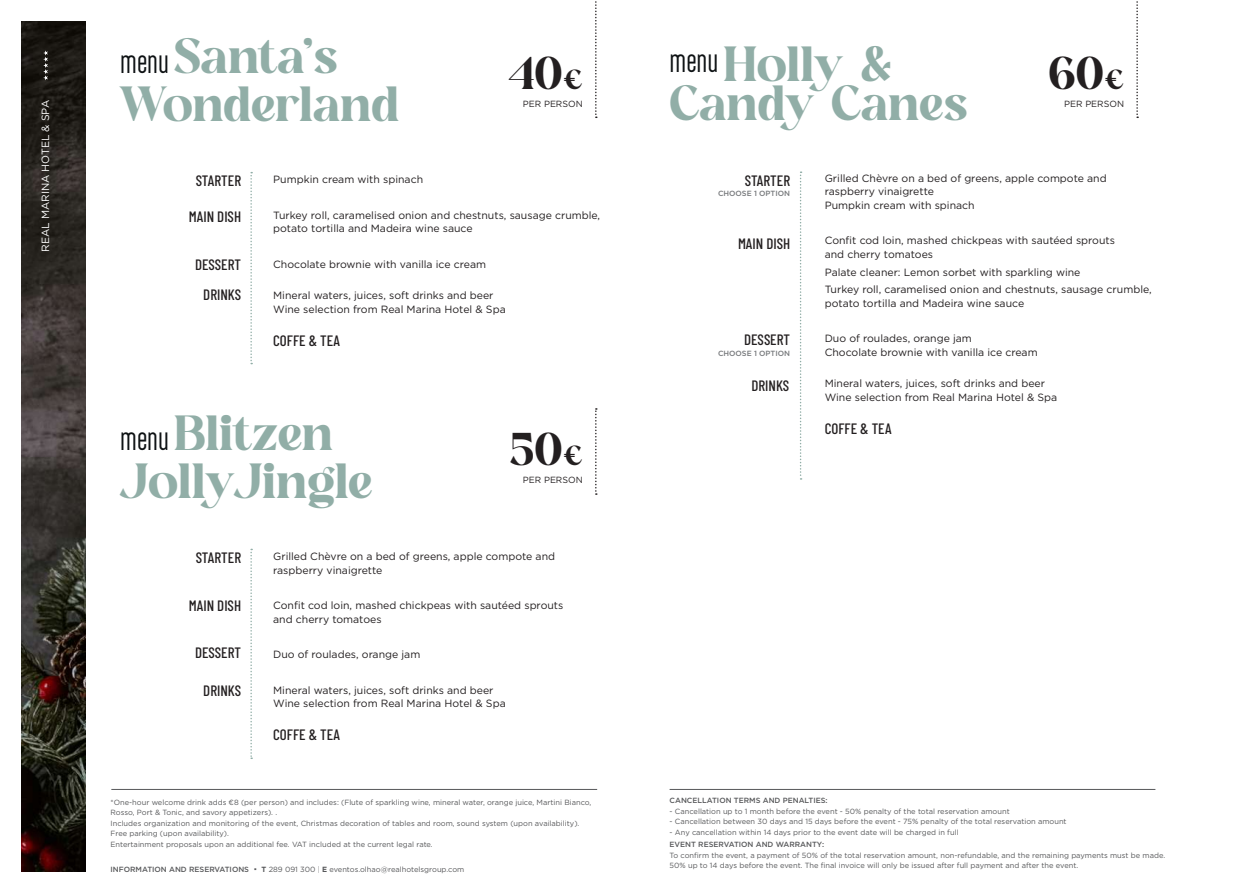
<style>
.page{position:relative;width:1259px;height:893px;background:#fff}
.page>*{position:absolute;margin:0;border:0;box-sizing:border-box;transform-origin:0 0}
.t1{font:48px/48px "Mastery Kingdom";letter-spacing:-.005em;color:#91aea7}
.t2{font:44.7px "Mastery Kingdom";color:#231f20}
.t3{font:500 15px "Barlow Condensed";color:#231f20}
.t4{font:10.5px/13.5px "Gotham";color:#231f20}
.t5{font:10.5px "Gotham";color:#fff}
.t6{font:9px "Gotham";color:#231f20}
.t7{font:7.5px/10.5px "Gotham";color:#57585a}
.t8{font:500 7.5px "Gotham";color:#57585a}
.t9{font:500 7.5px "Gotham";color:#76787b}
.s1{font-family:"Dense";font-size:36px;color:#0e1214}
.s2{font-size:26.85px}
.s3{font-weight:500}
.s4{font-weight:900;font-size:9px}
.s5{font-weight:700}
.s6{font-weight:300}
</style>
<div class="page">
<img style="left:22px;top:21px;width:63px;height:851px">
<svg style="left:43px;top:50px;width:5px;height:30px"></svg>
<svg style="left:595px;top:1px;width:2px;height:117px"></svg>
<svg style="left:595px;top:408px;width:2px;height:87px"></svg>
<svg style="left:250px;top:172px;width:2px;height:192px"></svg>
<svg style="left:250px;top:549px;width:2px;height:210px"></svg>
<svg style="left:1136px;top:1px;width:2px;height:117px"></svg>
<svg style="left:800px;top:171px;width:1px;height:309px"></svg>
<hr style="left:111px;top:789px;width:486px;height:1px;background:#57585a">
<hr style="left:669px;top:789px;width:486px;height:1px;background:#57585a">
<h3 class="t5" style="left:39px;top:252px;width:154px;rotate:-90deg">REAL MARINA HOTEL &amp; SPA</h3>
<h1 class="t1" style="left:120px;top:32px;width:280px"><span class="s1">menu</span> Santa’s<br>Wonderland</h1>
<h2 class="t2" style="left:508px;top:45px;width:76px">40<span class="s2">€</span></h2>
<p class="t6" style="left:523px;top:98px;width:61px">PER PERSON</p>
<h3 class="t3" style="left:196px;top:170px;width:47px">STARTER</h3>
<h3 class="t3" style="left:189px;top:206px;width:54px">MAIN DISH</h3>
<h3 class="t3" style="left:195px;top:254px;width:47px">DESSERT</h3>
<h3 class="t3" style="left:203px;top:284px;width:39px">DRINKS</h3>
<h3 class="t4" style="left:273px;top:173px;width:151px">Pumpkin cream with spinach</h3>
<h3 class="t4" style="left:273px;top:208px;width:328px">Turkey roll, caramelised onion and chestnuts, sausage crumble, potato tortilla and Madeira wine sauce</h3>
<h3 class="t4" style="left:273px;top:257px;width:214px">Chocolate brownie with vanilla ice cream</h3>
<h3 class="t4" style="left:273px;top:288px;width:234px">Mineral waters, juices, soft drinks and beer<br>Wine selection from Real Marina Hotel &amp; Spa</h3>
<h3 class="t3" style="left:273px;top:329px;width:68px">COFFE &amp; TEA</h3>
<h1 class="t1" style="left:120px;top:409px;width:254px"><span class="s1">menu</span> Blitzen<br>JollyJingle</h1>
<h2 class="t2" style="left:509px;top:422px;width:76px">50<span class="s2">€</span></h2>
<p class="t6" style="left:523px;top:474px;width:61px">PER PERSON</p>
<h3 class="t3" style="left:196px;top:547px;width:47px">STARTER</h3>
<h3 class="t3" style="left:189px;top:594px;width:54px">MAIN DISH</h3>
<h3 class="t3" style="left:195px;top:642px;width:47px">DESSERT</h3>
<h3 class="t3" style="left:203px;top:679px;width:39px">DRINKS</h3>
<h3 class="t4" style="left:273px;top:549px;width:283px">Grilled Chèvre on a bed of greens, apple compote and raspberry vinaigrette</h3>
<h3 class="t4" style="left:273px;top:598px;width:292px">Confit cod loin, mashed chickpeas with sautéed sprouts and cherry tomatoes</h3>
<h3 class="t4" style="left:273px;top:647px;width:149px">Duo of roulades, orange jam</h3>
<h3 class="t4" style="left:273px;top:683px;width:234px">Mineral waters, juices, soft drinks and beer<br>Wine selection from Real Marina Hotel &amp; Spa</h3>
<h3 class="t3" style="left:273px;top:724px;width:68px">COFFE &amp; TEA</h3>
<p class="t7" style="left:111px;top:797px;width:482px">*One-hour welcome drink adds €8 (per person) and includes: (Flute of sparkling wine, mineral water, orange juice, Martini Bianco, Rosso, Port &amp; Tonic, and savory appetizers). .<br>Includes organization and monitoring of the event, Christmas decoration of tables and room, sound system (upon availability).<br>Free parking (upon availability).<br>Entertainment proposals upon an additional fee. VAT included at the current legal rate.</p>
<p class="t7" style="left:111px;top:863px;width:355px"><span class="s3">INFORMATION AND RESERVATIONS</span> <span class="s4">·</span> <span class="s5">T</span> 289 091 300 <span class="s6">|</span> <span class="s5">E</span> eventos.olhao@realhotelsgroup.com</p>
<h1 class="t1" style="left:669px;top:44px;width:299px;line-height:39px"><sup>menu</sup>Holly &amp;<br>Candy Canes</h1>
<h2 class="t2" style="left:1047px;top:45px;width:78px">60<span class="s2">€</span></h2>
<p class="t6" style="left:1064px;top:98px;width:61px">PER PERSON</p>
<h3 class="t3" style="left:745px;top:170px;width:47px">STARTER</h3>
<p class="t9" style="left:718px;top:189px;width:74px">CHOOSE 1 OPTION</p>
<h3 class="t3" style="left:738px;top:232px;width:54px">MAIN DISH</h3>
<h3 class="t3" style="left:744px;top:329px;width:47px">DESSERT</h3>
<p class="t9" style="left:718px;top:348px;width:74px">CHOOSE 1 OPTION</p>
<h3 class="t3" style="left:751px;top:375px;width:39px">DRINKS</h3>
<h3 class="t4" style="left:824px;top:171px;width:283px">Grilled Chèvre on a bed of greens, apple compote and raspberry vinaigrette<br>Pumpkin cream with spinach</h3>
<h3 class="t4" style="left:824px;top:234px;width:292px">Confit cod loin, mashed chickpeas with sautéed sprouts and cherry tomatoes</h3>
<h3 class="t4" style="left:824px;top:263px;width:328px;line-height:17.7px">Palate cleaner: Lemon sorbet with sparkling wine<br>Turkey roll, caramelised onion and chestnuts, sausage crumble,</h3>
<h3 class="t4" style="left:824px;top:296px;width:201px">potato tortilla and Madeira wine sauce</h3>
<h3 class="t4" style="left:824px;top:332px;width:214px">Duo of roulades, orange jam<br>Chocolate brownie with vanilla ice cream</h3>
<h3 class="t4" style="left:824px;top:376px;width:234px">Mineral waters, juices, soft drinks and beer<br>Wine selection from Real Marina Hotel &amp; Spa</h3>
<h3 class="t3" style="left:824px;top:417px;width:68px">COFFE &amp; TEA</h3>
<p class="t8" style="left:669px;top:795px;width:160px">CANCELLATION TERMS AND PENALTIES:</p>
<p class="t7" style="left:669px;top:805px;width:342px">- Cancellation up to 1 month before the event - 50% penalty of the total reservation amount</p>
<p class="t7" style="left:669px;top:816px;width:398px">- Cancellation between 30 days and 15 days before the event - 75% penalty of the total reservation amount</p>
<p class="t7" style="left:669px;top:826px;width:290px">- Any cancellation within 14 days prior to the event date will be charged in full</p>
<p class="t8" style="left:669px;top:840px;width:156px">EVENT RESERVATION AND WARRANTY:</p>
<p class="t7" style="left:669px;top:850px;width:497px">To confirm the event, a payment of 50% of the total reservation amount, non-refundable, and the remaining payments must be made.<br>50% up to 14 days before the event. The final invoice will only be issued after full payment and after the event.</p>
</div>
